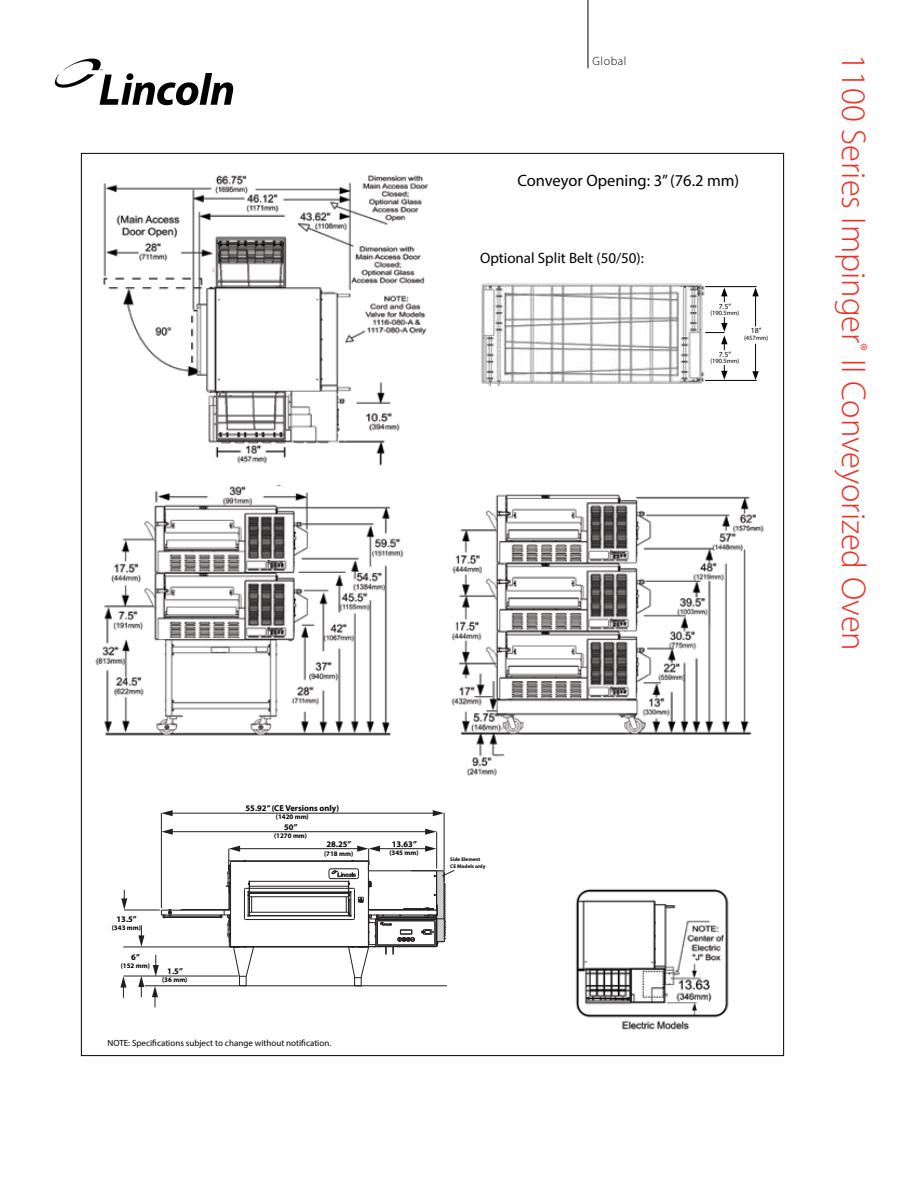
<style>
.page{position:relative;width:918px;height:1188px;background:#fff}
.page>*{position:absolute;margin:0;border:0;box-sizing:border-box;transform-origin:0 0}
.t1{font:300 34.5px "Myriad Pro";color:#ee3124}
.t2{font:16.5px "Myriad Pro";color:#000}
.t3{font:15px "Myriad Pro";color:#000}
.t4{font:300 12px "Myriad Pro";letter-spacing:.05em;color:#000}
.t5{font:9px "Myriad Pro";color:#000}
.t6{font:700 8.55px "Myriad Pro";color:#010101}
.t7{font:7.8px "Myriad Pro";color:#000}
.t8{font:700 6.9px "Myriad Pro";color:#010101}
.t9{font:6.45px "Myriad Pro";color:#000}
.t10{font:700 5.25px/6.3px "Myriad Pro";color:#010101}
</style>
<div class="page">
<svg style="left:54px;top:58px;width:179px;height:47px"></svg>
<hr style="left:588px;top:0;width:1px;height:68px;background:#000">
<img style="left:103px;top:174px;width:326px;height:292px">
<img style="left:95px;top:485px;width:309px;height:251px">
<img style="left:451px;top:494px;width:313px;height:282px">
<img style="left:481px;top:283px;width:243px;height:104px">
<hr style="left:705px;top:286px;width:52px;height:1px;background:#000">
<hr style="left:705px;top:380px;width:52px;height:1px;background:#000">
<svg style="left:721px;top:288px;width:7px;height:14px"></svg>
<hr style="left:755px;top:294px;width:1px;height:32px;background:#000">
<svg style="left:752px;top:288px;width:7px;height:8px"></svg>
<hr style="left:755px;top:344px;width:1px;height:30px;background:#000">
<svg style="left:752px;top:371px;width:7px;height:9px"></svg>
<svg style="left:705px;top:317px;width:23px;height:33px"></svg>
<svg style="left:721px;top:365px;width:7px;height:15px"></svg>
<hr style="left:230px;top:947px;width:138px;height:1px;background:#231f20">
<hr style="left:231px;top:946px;width:137px;height:1px;background:#231f20">
<hr style="left:246px;top:919px;width:107px;height:1px;background:#231f20">
<hr style="left:165px;top:917px;width:55px;height:1px;background:#231f20">
<hr style="left:164px;top:916px;width:55px;height:1px;background:#231f20">
<hr style="left:249px;top:916px;width:101px;height:1px;background:#231f20">
<hr style="left:250px;top:915px;width:98px;height:1px;background:#231f20">
<hr style="left:164px;top:915px;width:57px;height:1px;background:#231f20">
<hr style="left:250px;top:912px;width:98px;height:1px;background:#231f20">
<hr style="left:162px;top:910px;width:69px;height:1px;background:#231f20">
<hr style="left:182px;top:909px;width:49px;height:1px;background:#231f20">
<hr style="left:250px;top:896px;width:98px;height:1px;background:#231f20">
<hr style="left:250px;top:893px;width:98px;height:1px;background:#231f20">
<hr style="left:250px;top:892px;width:98px;height:1px;background:#231f20">
<hr style="left:250px;top:888px;width:98px;height:1px;background:#231f20">
<hr style="left:229px;top:861px;width:140px;height:1px;background:#231f20">
<hr style="left:161px;top:813px;width:1px;height:95px;background:#231f20">
<hr style="left:436px;top:832px;width:1px;height:36px;background:#231f20">
<hr style="left:444px;top:813px;width:1px;height:57px;background:#231f20">
<hr style="left:250px;top:886px;width:98px;height:1px;background:#231f20">
<hr style="left:250px;top:881px;width:98px;height:1px;background:#231f20">
<svg style="left:161px;top:909px;width:11px;height:10px"></svg>
<hr style="left:171px;top:831px;width:256px;height:1px;background:#231f20">
<svg style="left:425px;top:829px;width:11px;height:6px"></svg>
<svg style="left:161px;top:829px;width:12px;height:6px"></svg>
<hr style="left:171px;top:813px;width:264px;height:1px;background:#231f20">
<svg style="left:161px;top:810px;width:12px;height:6px"></svg>
<svg style="left:433px;top:810px;width:11px;height:6px"></svg>
<hr style="left:238px;top:848px;width:121px;height:1px;background:#231f20">
<hr style="left:124px;top:910px;width:36px;height:1px;background:#231f20">
<hr style="left:123px;top:947px;width:106px;height:1px;background:#231f20">
<svg style="left:121px;top:890px;width:6px;height:20px"></svg>
<svg style="left:138px;top:925px;width:6px;height:22px"></svg>
<svg style="left:219px;top:846px;width:35px;height:140px"></svg>
<svg style="left:328px;top:846px;width:127px;height:140px"></svg>
<hr style="left:145px;top:986px;width:302px;height:1px;background:#231f20">
<hr style="left:123px;top:976px;width:116px;height:1px;background:#231f20">
<svg style="left:120px;top:976px;width:7px;height:22px"></svg>
<svg style="left:138px;top:976px;width:6px;height:21px"></svg>
<svg style="left:152px;top:986px;width:6px;height:21px"></svg>
<svg style="left:153px;top:955px;width:6px;height:21px"></svg>
<img style="left:575px;top:889px;width:154px;height:141px">
<h3 class="t4" style="left:592px;top:54px;width:36px">Global</h3>
<h2 class="t2" style="left:517px;top:170px;width:223px">Conveyor Opening: 3” (76.2 mm)</h2>
<h3 class="t3" style="left:480px;top:249px;width:165px">Optional Split Belt (50/50):</h3>
<p class="t7" style="left:719px;top:302px;width:14px">7.5”</p>
<p class="t9" style="left:710px;top:309px;width:30px">(190.5mm)</p>
<p class="t7" style="left:751px;top:326px;width:12px">18”</p>
<p class="t9" style="left:744px;top:334px;width:26px">(457mm)</p>
<p class="t7" style="left:719px;top:349px;width:14px">7.5”</p>
<p class="t9" style="left:710px;top:357px;width:30px">(190.5mm)</p>
<p class="t6" style="left:246px;top:803px;width:95px">55.92” (CE Versions only)</p>
<p class="t8" style="left:276px;top:813px;width:34px">(1420 mm)</p>
<p class="t6" style="left:284px;top:822px;width:15px">50”</p>
<p class="t8" style="left:274px;top:832px;width:34px">(1270 mm)</p>
<p class="t6" style="left:117px;top:913px;width:22px">13.5”</p>
<p class="t8" style="left:112px;top:923px;width:31px">(343 mm)</p>
<p class="t6" style="left:131px;top:952px;width:10px">6”</p>
<p class="t8" style="left:121px;top:961px;width:31px">(152 mm)</p>
<p class="t6" style="left:167px;top:966px;width:17px">1.5”</p>
<p class="t8" style="left:162px;top:976px;width:27px">(36 mm)</p>
<p class="t6" style="left:326px;top:839px;width:27px">28.25”</p>
<p class="t8" style="left:324px;top:849px;width:31px">(718 mm)</p>
<p class="t5" style="left:108px;top:1038px;width:225px">NOTE: Specifications subject to change without notification.</p>
<p class="t6" style="left:392px;top:838px;width:27px">13.63”</p>
<p class="t8" style="left:389px;top:848px;width:31px">(345 mm)</p>
<p class="t10" style="left:450px;top:856px;width:37px">Side Element<br>CE Models only</p>
<h1 class="t1" style="left:874px;top:54px;width:598px;rotate:90deg">1100 Series Impinger<sup>®</sup> II Conveyorized Oven</h1>
</div>
